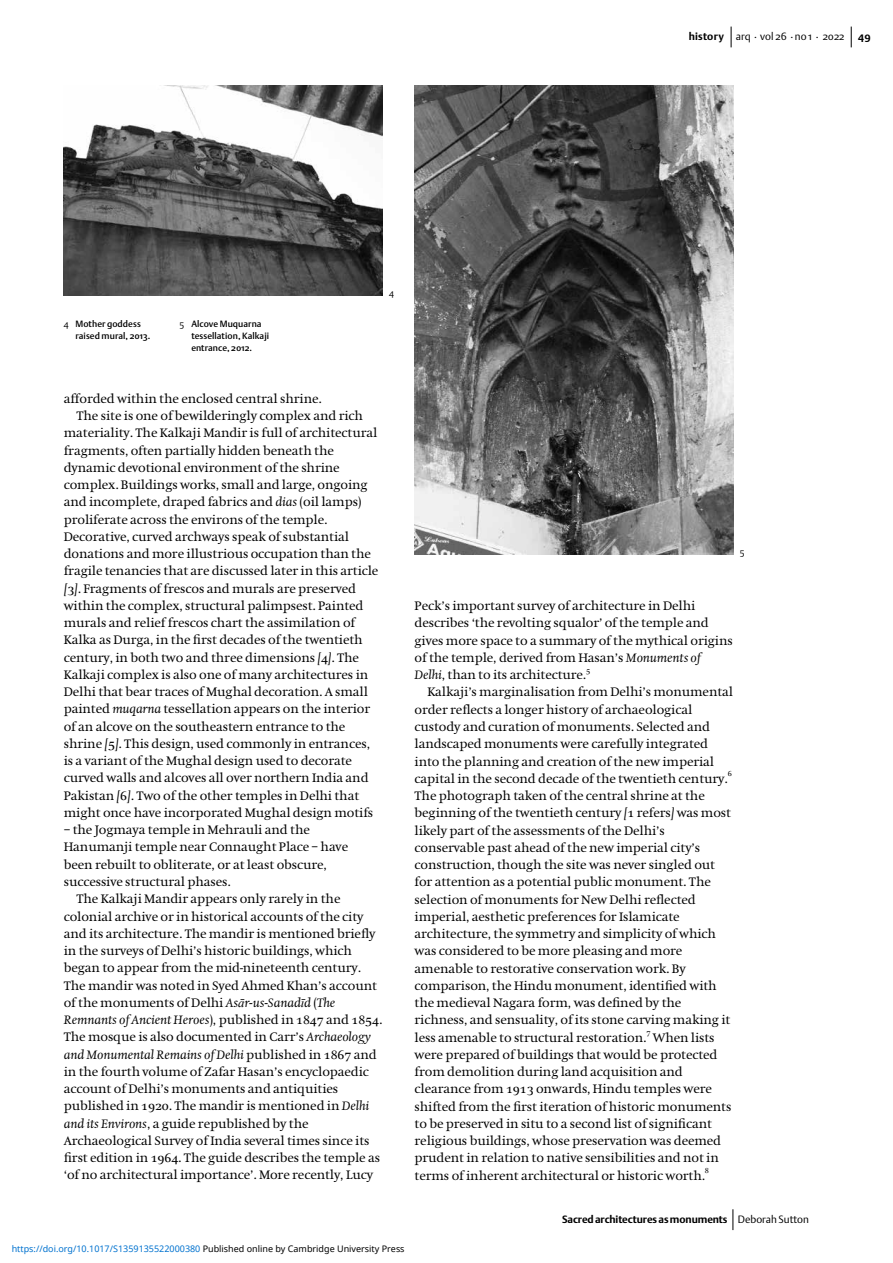
<style>
.page{position:relative;width:893px;height:1263px;background:#fff}
.page>*{position:absolute;margin:0;border:0;box-sizing:border-box;transform-origin:0 0}
.t1{font:12.75px/17.2px "Hollander";letter-spacing:-.01em;color:#000}
.t2{font:700 10.5px "DTL Argo ST";letter-spacing:-.01em;color:#000}
.t3{font:10.5px "DTL Argo ST Light";color:#000}
.t4{font:9px "Noto Sans";color:#0172cf}
.t5{font:9px/12px "DTL Argo ST Medium";letter-spacing:.01em;color:#000}
.t6{font:9px "DTL Argo ST Light";color:#000}
.t7{font:7.65px "Hollander SC";color:#000}
.s1{font-family:"DTL Argo ST";font-weight:700}
.s2{font-family:"DTL Argo ST Light"}
.s3{font-style:italic}
.s4{font-family:"Hollander SC"}
.s5{font-family:"Times New Roman";font-style:italic}
.s6{color:#000}
.s7{font-family:"DTL Argo ST Light";font-weight:400}
</style>
<div class="page">
<svg style="left:733px;top:1209px;width:1px;height:21px"></svg>
<svg style="left:731px;top:27px;width:1px;height:20px"></svg>
<svg style="left:851px;top:27px;width:1px;height:20px"></svg>
<img style="left:415px;top:85px;width:318px;height:470px">
<img style="left:64px;top:85px;width:319px;height:211px">
<p class="t3" style="left:689px;top:30px;width:157px"><span class="s1">history</span> arq . vol 26 . no 1 . 2022</p>
<p class="t2" style="left:858px;top:30px;width:14px">49</p>
<p class="t5" style="left:75px;top:318px;width:76px;text-indent:-12px"><span class="s2">4</span> Mother goddess raised mural, 2013.</p>
<p class="t5" style="left:191px;top:318px;width:79px;text-indent:-12px"><span class="s2">5</span> Alcove Muquarna tessellation, Kalkaji entrance, 2012.</p>
<p class="t6" style="left:389px;top:287px;width:7px">4</p>
<p class="t1" style="left:64px;top:390px;width:260px">afforded within the enclosed central shrine.</p>
<p class="t1" style="left:77px;top:407px;width:288px">The site is one of bewilderingly complex and rich</p>
<p class="t1" style="left:64px;top:425px;width:315px">materiality. The Kalkaji Mandir is full of architectural</p>
<p class="t1" style="left:64px;top:442px;width:272px">fragments, often partially hidden beneath the</p>
<p class="t1" style="left:64px;top:459px;width:277px">dynamic devotional environment of the shrine</p>
<p class="t1" style="left:64px;top:476px;width:305px">complex. Buildings works, small and large, ongoing</p>
<p class="t1" style="left:64px;top:494px;width:299px">and incomplete, draped fabrics and <span class="s3">dias</span> (oil lamps)</p>
<p class="t1" style="left:64px;top:511px;width:265px">proliferate across the environs of the temple.</p>
<p class="t1" style="left:64px;top:528px;width:287px">Decorative, curved archways speak of substantial</p>
<p class="t1" style="left:64px;top:545px;width:309px">donations and more illustrious occupation than the</p>
<p class="t1" style="left:64px;top:563px;width:316px">fragile tenancies that are discussed later in this article</p>
<p class="t1" style="left:64px;top:580px;width:294px"><span class="s3">[</span><span class="s4">3</span><span class="s3">]</span>. Fragments of frescos and murals are preserved</p>
<p class="t1" style="left:64px;top:597px;width:301px">within the complex, structural palimpsest. Painted</p>
<p class="t1" style="left:64px;top:614px;width:293px">murals and relief frescos chart the assimilation of</p>
<p class="t1" style="left:64px;top:632px;width:300px">Kalka as Durga, in the first decades of the twentieth</p>
<p class="t1" style="left:64px;top:649px;width:297px">century, in both two and three dimensions <span class="s3">[</span><span class="s4">4</span><span class="s3">]</span>. The</p>
<p class="t1" style="left:64px;top:666px;width:306px">Kalkaji complex is also one of many architectures in</p>
<p class="t1" style="left:64px;top:683px;width:306px">Delhi that bear traces of Mughal decoration. A small</p>
<p class="t1" style="left:64px;top:701px;width:308px">painted <span class="s3">muqarna</span> tessellation appears on the interior</p>
<p class="t1" style="left:64px;top:718px;width:283px">of an alcove on the southeastern entrance to the</p>
<p class="t1" style="left:64px;top:735px;width:308px">shrine <span class="s3">[</span><span class="s4">5</span><span class="s3">]</span>. This design, used commonly in entrances,</p>
<p class="t1" style="left:64px;top:752px;width:290px">is a variant of the Mughal design used to decorate</p>
<p class="t1" style="left:64px;top:770px;width:306px">curved walls and alcoves all over northern India and</p>
<p class="t1" style="left:64px;top:787px;width:297px">Pakistan <span class="s3">[</span><span class="s4">6</span><span class="s3">]</span>. Two of the other temples in Delhi that</p>
<p class="t1" style="left:64px;top:804px;width:311px">might once have incorporated Mughal design motifs</p>
<p class="t1" style="left:64px;top:821px;width:286px">– the Jogmaya temple in Mehrauli and the Hanumanji temple near Connaught Place – have been rebuilt to obliterate, or at least obscure, successive structural phases.</p>
<p class="t1" style="left:64px;top:890px;width:320px;text-indent:13px">The Kalkaji Mandir appears only rarely in the colonial archive or in historical accounts of the city and its architecture. The mandir is mentioned briefly in the surveys of Delhi’s historic buildings, which began to appear from the mid-nineteenth century.<br>The mandir was noted in Syed Ahmed Khan’s account of the monuments of Delhi <span class="s3">As</span><span class="s5">ā</span><span class="s3">r-us-Sanad</span><span class="s5">ī</span><span class="s3">d</span> (<span class="s3">The Remnants of Ancient Heroes</span>), published in <span class="s4">1847</span> and <span class="s4">1854</span>.<br>The mosque is also documented in Carr’s <span class="s3">Archaeology and Monumental Remains of Delhi</span> published in <span class="s4">1867</span> and in the fourth volume of Zafar Hasan’s encyclopaedic account of Delhi’s monuments and antiquities published in <span class="s4">1920</span>. The mandir is mentioned in <span class="s3">Delhi and its Environs</span>, a guide republished by the Archaeological Survey of India several times since its first edition in <span class="s4">1964</span>. The guide describes the temple as ‘of no architectural importance’. More recently, Lucy</p>
<p class="t6" style="left:740px;top:546px;width:6px">5</p>
<p class="t1" style="left:415px;top:597px;width:320px">Peck’s important survey of architecture in Delhi describes ‘the revolting squalor’ of the temple and gives more space to a summary of the mythical origins of the temple, derived from Hasan’s <span class="s3">Monuments of Delhi</span>, than to its architecture.</p>
<p class="t7" style="left:586px;top:666px;width:6px">5</p>
<p class="t1" style="left:415px;top:684px;width:320px;text-indent:13px">Kalkaji’s marginalisation from Delhi’s monumental order reflects a longer history of archaeological custody and curation of monuments. Selected and landscaped monuments were carefully integrated into the planning and creation of the new imperial capital in the second decade of the twentieth century.</p>
<p class="t7" style="left:728px;top:769px;width:6px">6</p>
<p class="t1" style="left:415px;top:787px;width:318px">The photograph taken of the central shrine at the beginning of the twentieth century <span class="s3">[</span><span class="s4">1</span> refers<span class="s3">]</span> was most likely part of the assessments of the Delhi’s conservable past ahead of the new imperial city’s construction, though the site was never singled out for attention as a potential public monument. The selection of monuments for New Delhi reflected imperial, aesthetic preferences for Islamicate architecture, the symmetry and simplicity of which was considered to be more pleasing and more amenable to restorative conservation work. By comparison, the Hindu monument, identified with the medieval Nagara form, was defined by the richness, and sensuality, of its stone carving making it less amenable to structural restoration.</p>
<p class="t7" style="left:646px;top:1028px;width:6px">7</p>
<p class="t1" style="left:415px;top:1029px;width:318px;text-indent:238px">When lists were prepared of buildings that would be protected from demolition during land acquisition and clearance from <span class="s4">1913</span> onwards, Hindu temples were shifted from the first iteration of historic monuments to be preserved in situ to a second list of significant religious buildings, whose preservation was deemed prudent in relation to native sensibilities and not in terms of inherent architectural or historic worth.</p>
<p class="t7" style="left:705px;top:1166px;width:6px">8</p>
<p class="t4" style="left:12px;top:1243px;width:394px">https://doi.org/10.1017/S1359135522000380 <span class="s6">Published online by Cambridge University Press</span></p>
<p class="t2" style="left:562px;top:1212px;width:248px">Sacred architectures as monuments <span class="s7">Deborah Sutton</span></p>
</div>
